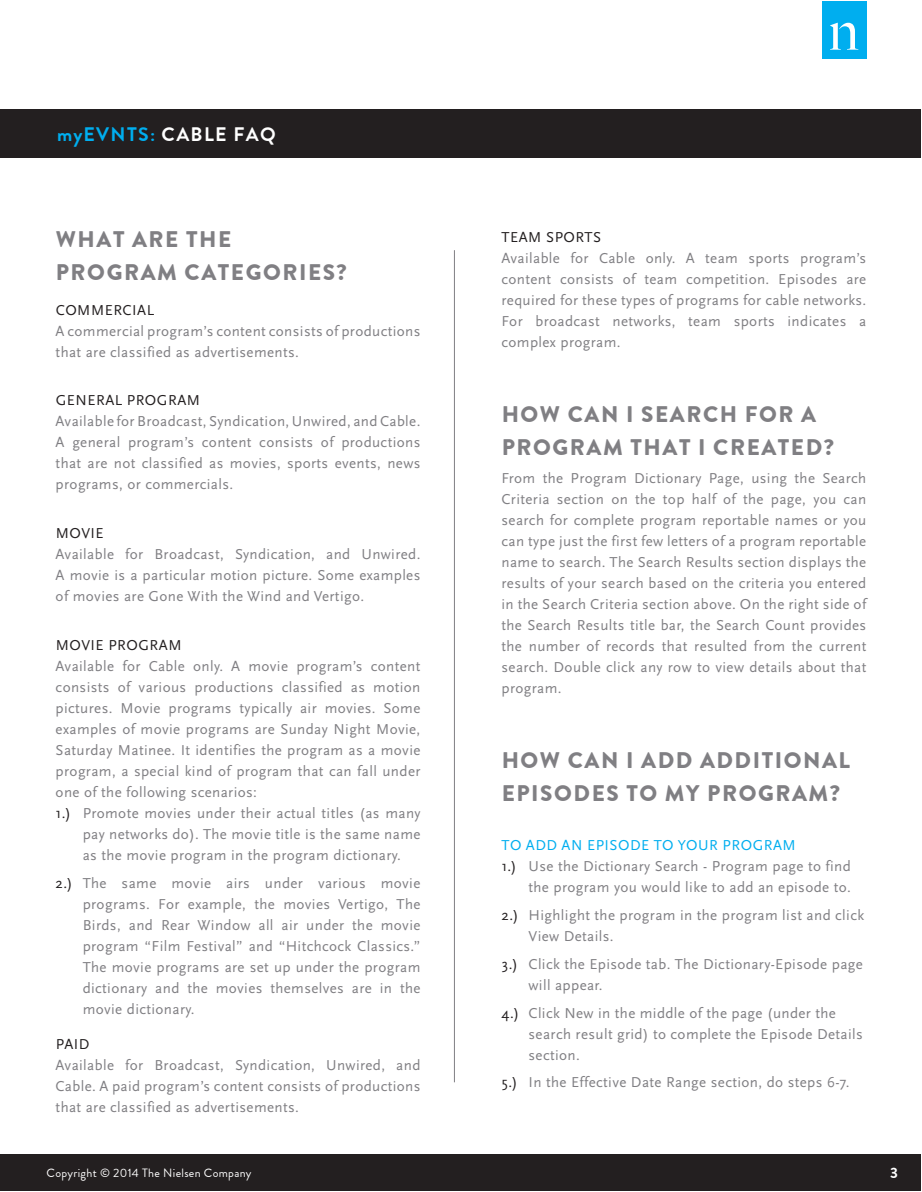
<style>
.page{position:relative;width:922px;height:1192px;background:#fff}
.page>*{position:absolute;margin:0;border:0;box-sizing:border-box;transform-origin:0 0}
.Section_-_Level2{font:900 22.5px/33px "Brandon Grotesque";letter-spacing:.07em;color:#807f83}
.t1{font:700 19.5px "Brandon Grotesque";letter-spacing:.07em;color:#00aeef}
.Body_copy{font:15px/21px "Scala Sans OT";letter-spacing:.025em;color:#807f83;text-align:justify}
.Numbered_List{font:15px/21px "Scala Sans OT";letter-spacing:.025em;color:#807f83}
.Body_Emphasis_BLACK{font:15px "Scala Sans OT";letter-spacing:.035em;color:#231f20}
.Body_Emphasis_BLUE{font:15px "Scala Sans OT";letter-spacing:.035em;color:#00aeef}
.t2{font:700 15px "Brandon Grotesque";color:#fff}
.t3{font:12px "Brandon Grotesque";letter-spacing:.025em;color:#fff}
.s1{color:#fff}
.s2{color:#231f20}
</style>
<div class="page">
<div style="left:2px;top:1154px;width:918px;height:36px;background:#231f20"></div>
<hr style="left:0;top:1154px;width:2px;height:36px;background:#231f20">
<div style="left:821px;top:2px;width:45px;height:57px;background:#00aeef"></div>
<svg style="left:830px;top:23px;width:28px;height:27px"></svg>
<div style="left:2px;top:110px;width:918px;height:48px;background:#231f20"></div>
<hr style="left:0;top:110px;width:2px;height:48px;background:#231f20">
<hr style="left:454px;top:250px;width:1px;height:832px;background:#807f83">
<h2 class="t1" style="left:57px;top:121px;width:220px">myEVNTS: <span class="s1">CABLE FAQ</span></h2>
<p class="Section_-_Level2" style="left:56px;top:223px;width:292px">WHAT ARE THE<br>PROGRAM CATEGORIES?</p>
<p class="Body_Emphasis_BLACK" style="left:56px;top:301px;width:100px">COMMERCIAL</p>
<p class="Body_copy" style="left:56px;top:320px;width:366px">A commercial program’s content consists of productions that are classified as advertisements.</p>
<p class="Body_Emphasis_BLACK" style="left:56px;top:392px;width:146px">GENERAL PROGRAM</p>
<p class="Body_copy" style="left:56px;top:411px;width:366px">Available for Broadcast, Syndication, Unwired, and Cable.<br>A general program’s content consists of productions that are not classified as movies, sports events, news programs, or commercials.</p>
<p class="Body_Emphasis_BLACK" style="left:56px;top:525px;width:49px">MOVIE</p>
<p class="Body_copy" style="left:56px;top:544px;width:366px">Available for Broadcast, Syndication, and Unwired.<br>A movie is a particular motion picture. Some examples of movies are Gone With the Wind and Vertigo.</p>
<p class="Body_Emphasis_BLACK" style="left:56px;top:637px;width:127px">MOVIE PROGRAM</p>
<p class="Body_copy" style="left:56px;top:656px;width:366px">Available for Cable only. A movie program’s content consists of various productions classified as motion pictures. Movie programs typically air movies. Some examples of movie programs are Sunday Night Movie, Saturday Matinee. It identifies the program as a movie program, a special kind of program that can fall under one of the following scenarios:</p>
<p class="Numbered_List" style="left:83px;top:803px;width:339px;text-align:justify;text-indent:-27px"><span class="s2">1.)</span> Promote movies under their actual titles (as many pay networks do). The movie title is the same name as the movie program in the program dictionary.</p>
<p class="Numbered_List" style="left:83px;top:872px;width:339px;text-align:justify;text-indent:-27px"><span class="s2">2.)</span> The same movie airs under various movie programs. For example, the movies Vertigo, The Birds, and Rear Window all air under the movie program “Film Festival” and “Hitchcock Classics.” The movie programs are set up under the program dictionary and the movies themselves are in the movie dictionary.</p>
<p class="Body_Emphasis_BLACK" style="left:56px;top:1035px;width:35px">PAID</p>
<p class="Body_copy" style="left:56px;top:1054px;width:366px">Available for Broadcast, Syndication, Unwired, and Cable. A paid program’s content consists of productions that are classified as advertisements.</p>
<p class="Body_Emphasis_BLACK" style="left:501px;top:229px;width:101px">TEAM SPORTS</p>
<p class="Body_copy" style="left:501px;top:248px;width:366px">Available for Cable only. A team sports program’s content consists of team competition. Episodes are required for these types of programs for cable networks.<br>For broadcast networks, team sports indicates a complex program.</p>
<p class="Section_-_Level2" style="left:501px;top:398px;width:333px">HOW CAN I SEARCH FOR A<br>PROGRAM THAT I CREATED?</p>
<p class="Body_copy" style="left:501px;top:468px;width:366px">From the Program Dictionary Page, using the Search Criteria section on the top half of the page, you can search for complete program reportable names or you can type just the first few letters of a program reportable name to search. The Search Results section displays the results of your search based on the criteria you entered in the Search Criteria section above. On the right side of the Search Results title bar, the Search Count provides the number of records that resulted from the current search. Double click any row to view details about that program.</p>
<p class="Section_-_Level2" style="left:501px;top:744px;width:350px">HOW CAN I ADD ADDITIONAL<br>EPISODES TO MY PROGRAM?</p>
<p class="Body_Emphasis_BLUE" style="left:501px;top:837px;width:295px">TO ADD AN EPISODE TO YOUR PROGRAM</p>
<p class="Numbered_List" style="left:501px;top:856px;width:351px;text-align:right"><span class="s2">1.)</span> Use the Dictionary Search - Program page to find the program you would like to add an episode to.</p>
<p class="Numbered_List" style="left:528px;top:904px;width:337px;text-indent:-27px"><span class="s2">2.)</span> Highlight the program in the program list and click<br>View Details.</p>
<p class="Numbered_List" style="left:528px;top:953px;width:336px;text-indent:-27px"><span class="s2">3.)</span> Click the Episode tab. The Dictionary-Episode page will appear.</p>
<p class="Numbered_List" style="left:528px;top:1002px;width:336px;text-indent:-27px"><span class="s2">4.)</span> Click New in the middle of the page (under the search result grid) to complete the Episode Details section.</p>
<p class="Numbered_List" style="left:501px;top:1072px;width:349px"><span class="s2">5.)</span> In the Effective Date Range section, do steps 6-7.</p>
<p class="t3" style="left:47px;top:1164px;width:206px">Copyright © 2014 The Nielsen Company</p>
<p class="t2" style="left:889px;top:1162px;width:9px">3</p>
</div>
